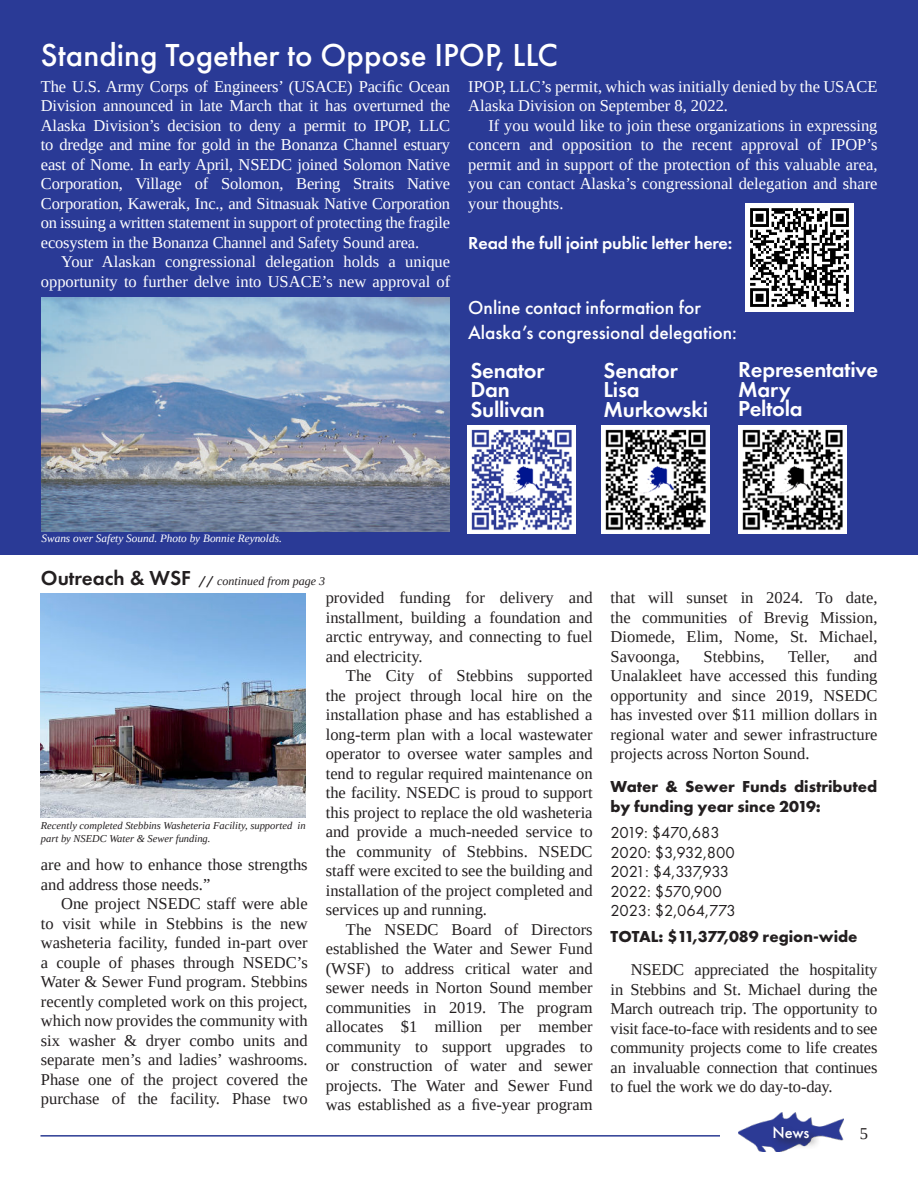
<style>
.page{position:relative;width:918px;height:1188px;background:#fff}
.page>*{position:absolute;margin:0;border:0;box-sizing:border-box;transform-origin:0 0}
.t1{font:500 33px "Futura PT";color:#fff}
.t2{font:600 22.5px/19.5px "Futura PT";letter-spacing:-.01em;color:#fff}
.t3{font:500 19.5px/25.5px "Futura PT";color:#fff}
.t4{font:600 18px "Futura PT";letter-spacing:-.01em;color:#fff}
.t5{font:16.5px/19.5px "Tinos";color:#231f20;text-align:justify}
.t6{font:16.5px/19.5px "Tinos";color:#fff;text-align:justify}
.t7{font:700 16.5px/19.5px "Futura PT";color:#231f20}
.t8{font:16.5px/19.5px "Futura PT";letter-spacing:-.025em;color:#231f20}
.t9{font:500 16.5px "Futura PT";color:#fff}
.t10{font:italic 12px "Tinos";color:#231f20}
.t11{font:italic 11.25px "Tinos";color:#fff}
.t12{font:italic 10.5px/12.6px "Tinos";color:#231f20}
.s1{font-family:"Futura PT";font-weight:600;font-style:normal;font-size:21px}
.s2{font-family:"Futura PT";font-weight:600;font-style:normal}
</style>
<div class="page">
<hr style="left:41px;top:1135px;width:679px;height:2px;background:#2c3c94">
<img style="left:41px;top:594px;width:265px;height:224px">
<img style="left:738px;top:1113px;width:106px;height:39px">
<div style="left:771px;top:1125px;width:50px;height:26px;background:#231f20;opacity:.75"></div>
<div style="left:0;top:0;width:918px;height:554px;background:#2a3a96"></div>
<img style="left:467px;top:425px;width:108px;height:108px">
<img style="left:738px;top:425px;width:108px;height:108px">
<img style="left:41px;top:298px;width:409px;height:234px">
<img style="left:746px;top:204px;width:108px;height:108px">
<img style="left:602px;top:425px;width:108px;height:108px">
<h1 class="t1" style="left:41px;top:40px;width:518px">Standing Together to Oppose IPOP, LLC</h1>
<p class="t6" style="left:41px;top:77px;width:411px">The U.S. Army Corps of Engineers’ (USACE) Pacific Ocean Division announced in late March that it has overturned the Alaska Division’s decision to deny a permit to IPOP, LLC to dredge and mine for gold in the Bonanza Channel estuary east of Nome. In early April, NSEDC joined Solomon Native Corporation, Village of Solomon, Bering Straits Native Corporation, Kawerak, Inc., and Sitnasuak Native Corporation on issuing a written statement in support of protecting the fragile ecosystem in the Bonanza Channel and Safety Sound area.</p>
<p class="t6" style="left:41px;top:253px;width:411px;text-align:right">Your Alaskan congressional delegation holds a unique opportunity to further delve into USACE’s new approval of</p>
<p class="t6" style="left:468px;top:78px;width:411px">IPOP, LLC’s permit, which was initially denied by the USACE<br>Alaska Division on September 8, 2022.</p>
<p class="t6" style="left:468px;top:117px;width:411px;text-indent:20px">If you would like to join these organizations in expressing concern and opposition to the recent approval of IPOP’s permit and in support of the protection of this valuable area, you can contact Alaska’s congressional delegation and share your thoughts.</p>
<p class="t4" style="left:468px;top:235px;width:266px">Read the full joint public letter here:</p>
<p class="t3" style="left:468px;top:296px;width:270px">Online contact information for<br>Alaska’s congressional delegation:</p>
<p class="t11" style="left:42px;top:534px;width:242px">Swans over Safety Sound. Photo by Bonnie Reynolds.</p>
<p class="t10" style="left:41px;top:576px;width:286px"><span class="s1">Outreach &amp; WSF</span> <span class="s2">//</span> continued from page 3</p>
<h2 class="t2" style="left:470px;top:362px;width:76px">Senator<br>Dan<br>Sullivan</h2>
<h2 class="t2" style="left:738px;top:362px;width:141px">Representative<br>Mary<br>Peltola</h2>
<h2 class="t2" style="left:604px;top:362px;width:106px">Senator<br>Lisa<br>Murkowski</h2>
<p class="t12" style="left:41px;top:820px;width:266px">Recently completed Stebbins Washeteria Facility, supported in part by NSEDC Water &amp; Sewer funding.</p>
<p class="t5" style="left:41px;top:857px;width:268px">are and how to enhance those strengths and address those needs.”</p>
<p class="t5" style="left:41px;top:896px;width:268px;text-indent:20px">One project NSEDC staff were able to visit while in Stebbins is the new washeteria facility, funded in-part over a couple of phases through NSEDC’s Water &amp; Sewer Fund program. Stebbins recently completed work on this project, which now provides the community with six washer &amp; dryer combo units and separate men’s and ladies’ washrooms.<br>Phase one of the project covered the purchase of the facility. Phase two</p>
<p class="t5" style="left:326px;top:590px;width:268px">provided funding for delivery and installment, building a foundation and arctic entryway, and connecting to fuel and electricity.</p>
<p class="t5" style="left:326px;top:668px;width:268px;text-indent:20px">The City of Stebbins supported the project through local hire on the installation phase and has established a long-term plan with a local wastewater operator to oversee water samples and tend to regular required maintenance on the facility. NSEDC is proud to support this project to replace the old washeteria and provide a much-needed service to the community of Stebbins. NSEDC staff were excited to see the building and installation of the project completed and services up and running.</p>
<p class="t5" style="left:326px;top:921px;width:268px;text-indent:20px">The NSEDC Board of Directors established the Water and Sewer Fund (WSF) to address critical water and sewer needs in Norton Sound member communities in 2019. The program allocates $1 million per member community to support upgrades to or construction of water and sewer projects. The Water and Sewer Fund was established as a five-year program</p>
<p class="t5" style="left:611px;top:590px;width:268px">that will sunset in 2024. To date, the communities of Brevig Mission, Diomede, Elim, Nome, St. Michael, Savoonga,</p>
<p class="t5" style="left:611px;top:648px;width:268px;text-indent:243px">and Unalakleet have accessed this funding opportunity and since 2019, NSEDC has invested over $11 million dollars in regional water and sewer infrastructure projects across Norton Sound.</p>
<p class="t7" style="left:611px;top:778px;width:268px">Water &amp; Sewer Funds distributed by funding year since 2019:</p>
<p class="t8" style="left:611px;top:824px;width:127px">2019: $470,683<br>2020: $3,932,800<br>2021: $4,337,933<br>2022: $570,900<br>2023: $2,064,773</p>
<p class="t7" style="left:611px;top:928px;width:248px">TOTAL: $11,377,089 region-wide</p>
<p class="t5" style="left:611px;top:962px;width:268px;text-indent:20px">NSEDC appreciated the hospitality in Stebbins and St. Michael during the March outreach trip. The opportunity to visit face-to-face with residents and to see community projects come to life creates an invaluable connection that continues to fuel the work we do day-to-day.</p>
<p class="t5" style="left:704px;top:648px;width:62px">Stebbins,</p>
<p class="t5" style="left:788px;top:648px;width:43px">Teller,</p>
<p class="t9" style="left:772px;top:1126px;width:39px">News</p>
<p class="t5" style="left:860px;top:1125px;width:10px">5</p>
</div>
